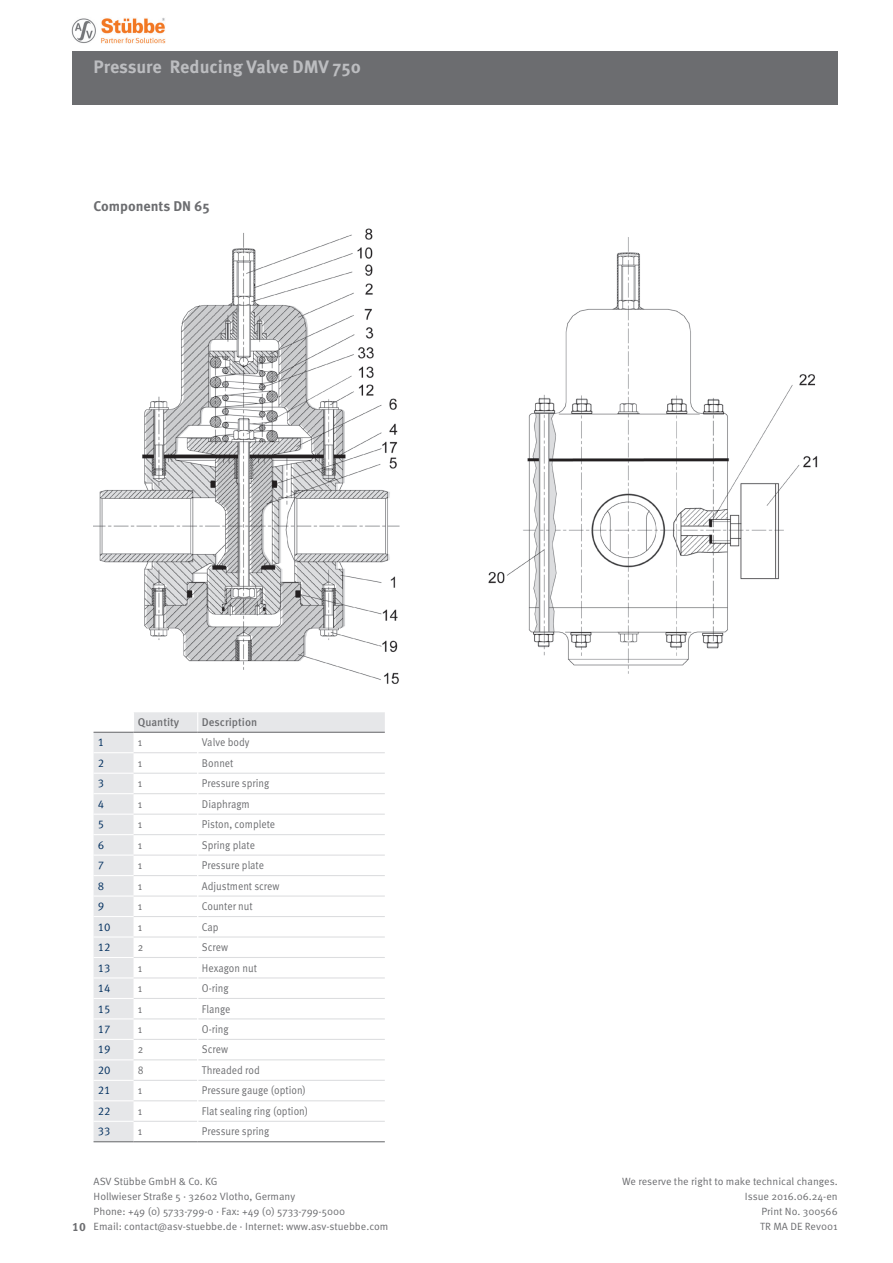
<style>
.page{position:relative;width:893px;height:1263px;background:#fff}
.page>*{position:absolute;margin:0;border:0;box-sizing:border-box;transform-origin:0 0}
.t1{font:700 18px "Meta Pro";letter-spacing:-.01em;color:#bcbdc0}
.t2{font:700 14.1px "Meta Pro";color:#6c6d70}
.t3{font:700 12px "Meta Pro";color:#6c6d70}
.t4{font:11.25px "Meta Pro Norm";color:#6c6d70;scale:.9 1}
.t5{font:11.25px "Meta Pro Norm";color:#002e5e}
.t6{font:500 11.25px "Meta Pro";color:#6c6d70}
.t7{font:10.5px/15px "Meta Pro Norm";color:#6c6d70}
</style>
<div class="page">
<div style="left:72px;top:51px;width:766px;height:53px;background:#6c6d70"></div>
<img style="left:72px;top:18px;width:94px;height:26px">
<svg style="left:94px;top:712px;width:291px;height:429px"></svg>
<svg style="left:133px;top:712px;width:1px;height:20px"></svg>
<hr style="left:134px;top:773px;width:63px;height:1px;background:#dcdddf">
<hr style="left:198px;top:773px;width:187px;height:1px;background:#dcdddf">
<hr style="left:134px;top:793px;width:63px;height:1px;background:#dcdddf">
<hr style="left:198px;top:793px;width:187px;height:1px;background:#dcdddf">
<hr style="left:134px;top:814px;width:63px;height:1px;background:#dcdddf">
<hr style="left:198px;top:814px;width:187px;height:1px;background:#dcdddf">
<hr style="left:134px;top:834px;width:63px;height:1px;background:#dcdddf">
<hr style="left:198px;top:834px;width:187px;height:1px;background:#dcdddf">
<hr style="left:134px;top:854px;width:63px;height:2px;background:#dcdddf">
<hr style="left:198px;top:854px;width:187px;height:2px;background:#dcdddf">
<hr style="left:134px;top:875px;width:63px;height:1px;background:#dcdddf">
<hr style="left:198px;top:875px;width:187px;height:1px;background:#dcdddf">
<hr style="left:134px;top:895px;width:63px;height:1px;background:#dcdddf">
<hr style="left:198px;top:895px;width:187px;height:1px;background:#dcdddf">
<hr style="left:134px;top:916px;width:63px;height:1px;background:#dcdddf">
<hr style="left:198px;top:916px;width:187px;height:1px;background:#dcdddf">
<hr style="left:134px;top:936px;width:63px;height:1px;background:#dcdddf">
<hr style="left:198px;top:936px;width:187px;height:1px;background:#dcdddf">
<hr style="left:134px;top:957px;width:63px;height:1px;background:#dcdddf">
<hr style="left:198px;top:957px;width:187px;height:1px;background:#dcdddf">
<hr style="left:134px;top:977px;width:63px;height:1px;background:#dcdddf">
<hr style="left:198px;top:977px;width:187px;height:1px;background:#dcdddf">
<hr style="left:134px;top:998px;width:63px;height:1px;background:#dcdddf">
<hr style="left:198px;top:998px;width:187px;height:1px;background:#dcdddf">
<hr style="left:198px;top:1039px;width:187px;height:1px;background:#dcdddf">
<hr style="left:198px;top:1059px;width:187px;height:1px;background:#dcdddf">
<hr style="left:134px;top:752px;width:63px;height:1px;background:#dcdddf">
<hr style="left:198px;top:752px;width:187px;height:1px;background:#dcdddf">
<hr style="left:134px;top:1018px;width:63px;height:1px;background:#dcdddf">
<hr style="left:198px;top:1018px;width:187px;height:1px;background:#dcdddf">
<hr style="left:134px;top:1039px;width:63px;height:1px;background:#dcdddf">
<hr style="left:134px;top:1059px;width:63px;height:1px;background:#dcdddf">
<hr style="left:134px;top:1080px;width:63px;height:1px;background:#dcdddf">
<hr style="left:198px;top:1080px;width:187px;height:1px;background:#dcdddf">
<hr style="left:134px;top:1100px;width:63px;height:1px;background:#dcdddf">
<hr style="left:198px;top:1100px;width:187px;height:1px;background:#dcdddf">
<hr style="left:134px;top:1121px;width:63px;height:1px;background:#dcdddf">
<hr style="left:198px;top:1121px;width:187px;height:1px;background:#dcdddf">
<svg style="left:197px;top:712px;width:1px;height:429px"></svg>
<hr style="left:94px;top:752px;width:40px;height:1px;background:#fff">
<hr style="left:94px;top:773px;width:40px;height:1px;background:#fff">
<hr style="left:94px;top:793px;width:40px;height:1px;background:#fff">
<hr style="left:94px;top:814px;width:40px;height:1px;background:#fff">
<hr style="left:94px;top:834px;width:40px;height:1px;background:#fff">
<hr style="left:94px;top:854px;width:40px;height:2px;background:#fff">
<hr style="left:94px;top:875px;width:40px;height:1px;background:#fff">
<hr style="left:94px;top:895px;width:40px;height:1px;background:#fff">
<hr style="left:94px;top:916px;width:40px;height:1px;background:#fff">
<hr style="left:94px;top:936px;width:40px;height:1px;background:#fff">
<hr style="left:94px;top:957px;width:40px;height:1px;background:#fff">
<hr style="left:94px;top:977px;width:40px;height:1px;background:#fff">
<hr style="left:94px;top:998px;width:40px;height:1px;background:#fff">
<hr style="left:94px;top:1018px;width:40px;height:1px;background:#fff">
<hr style="left:94px;top:1039px;width:40px;height:1px;background:#fff">
<hr style="left:94px;top:1059px;width:40px;height:1px;background:#fff">
<hr style="left:94px;top:1080px;width:40px;height:1px;background:#fff">
<hr style="left:94px;top:1100px;width:40px;height:1px;background:#fff">
<hr style="left:94px;top:1121px;width:40px;height:1px;background:#fff">
<hr style="left:94px;top:732px;width:40px;height:1px;background:#6c6d70">
<hr style="left:134px;top:732px;width:64px;height:1px;background:#6c6d70">
<hr style="left:198px;top:732px;width:187px;height:1px;background:#6c6d70">
<hr style="left:94px;top:1141px;width:40px;height:1px;background:#6c6d70">
<hr style="left:198px;top:1141px;width:187px;height:1px;background:#6c6d70">
<hr style="left:134px;top:1141px;width:64px;height:1px;background:#6c6d70">
<img style="left:94px;top:228px;width:724px;height:456px">
<h1 class="t1" style="left:94px;top:53px;width:269px">Pressure Reducing Valve DMV 750</h1>
<h2 class="t2" style="left:94px;top:195px;width:118px">Components DN 65</h2>
<p class="t6" style="left:138px;top:713px;width:43px">Quantity</p>
<p class="t6" style="left:202px;top:713px;width:57px">Description</p>
<p class="t5" style="left:98px;top:734px;width:8px">1</p>
<p class="t4" style="left:138px;top:734px;width:6px">1</p>
<p class="t4" style="left:202px;top:734px;width:54px">Valve body</p>
<p class="t5" style="left:98px;top:754px;width:8px">2</p>
<p class="t4" style="left:138px;top:754px;width:6px">1</p>
<p class="t4" style="left:202px;top:754px;width:36px">Bonnet</p>
<p class="t5" style="left:98px;top:775px;width:8px">3</p>
<p class="t4" style="left:138px;top:775px;width:6px">1</p>
<p class="t4" style="left:202px;top:775px;width:76px">Pressure spring</p>
<p class="t5" style="left:98px;top:795px;width:8px">4</p>
<p class="t4" style="left:138px;top:795px;width:6px">1</p>
<p class="t4" style="left:202px;top:795px;width:55px">Diaphragm</p>
<p class="t5" style="left:98px;top:816px;width:8px">5</p>
<p class="t4" style="left:138px;top:816px;width:6px">1</p>
<p class="t4" style="left:202px;top:816px;width:83px">Piston, complete</p>
<p class="t5" style="left:98px;top:836px;width:8px">6</p>
<p class="t4" style="left:138px;top:836px;width:6px">1</p>
<p class="t4" style="left:202px;top:836px;width:60px">Spring plate</p>
<p class="t5" style="left:98px;top:857px;width:8px">7</p>
<p class="t4" style="left:138px;top:857px;width:6px">1</p>
<p class="t4" style="left:202px;top:857px;width:71px">Pressure plate</p>
<p class="t5" style="left:98px;top:877px;width:8px">8</p>
<p class="t4" style="left:138px;top:877px;width:6px">1</p>
<p class="t4" style="left:202px;top:877px;width:88px">Adjustment screw</p>
<p class="t5" style="left:98px;top:898px;width:8px">9</p>
<p class="t4" style="left:138px;top:898px;width:6px">1</p>
<p class="t4" style="left:202px;top:898px;width:58px">Counter nut</p>
<p class="t5" style="left:98px;top:918px;width:14px">10</p>
<p class="t4" style="left:138px;top:918px;width:6px">1</p>
<p class="t4" style="left:202px;top:918px;width:20px">Cap</p>
<p class="t5" style="left:98px;top:939px;width:14px">12</p>
<p class="t4" style="left:138px;top:939px;width:8px">2</p>
<p class="t4" style="left:202px;top:939px;width:30px">Screw</p>
<p class="t5" style="left:98px;top:959px;width:14px">13</p>
<p class="t4" style="left:138px;top:959px;width:6px">1</p>
<p class="t4" style="left:202px;top:959px;width:63px">Hexagon nut</p>
<p class="t5" style="left:98px;top:980px;width:14px">14</p>
<p class="t4" style="left:138px;top:980px;width:6px">1</p>
<p class="t4" style="left:202px;top:980px;width:31px">O-ring</p>
<p class="t5" style="left:98px;top:1000px;width:14px">15</p>
<p class="t4" style="left:138px;top:1000px;width:6px">1</p>
<p class="t4" style="left:202px;top:1000px;width:33px">Flange</p>
<p class="t5" style="left:98px;top:1020px;width:14px">17</p>
<p class="t4" style="left:138px;top:1020px;width:6px">1</p>
<p class="t4" style="left:202px;top:1020px;width:31px">O-ring</p>
<p class="t5" style="left:98px;top:1041px;width:14px">19</p>
<p class="t4" style="left:138px;top:1041px;width:8px">2</p>
<p class="t4" style="left:202px;top:1041px;width:30px">Screw</p>
<p class="t5" style="left:98px;top:1061px;width:14px">20</p>
<p class="t4" style="left:138px;top:1061px;width:8px">8</p>
<p class="t4" style="left:202px;top:1061px;width:66px">Threaded rod</p>
<p class="t5" style="left:98px;top:1082px;width:14px">21</p>
<p class="t4" style="left:138px;top:1082px;width:6px">1</p>
<p class="t4" style="left:202px;top:1082px;width:117px">Pressure gauge (option)</p>
<p class="t5" style="left:98px;top:1102px;width:14px">22</p>
<p class="t4" style="left:138px;top:1102px;width:6px">1</p>
<p class="t4" style="left:202px;top:1102px;width:120px">Flat sealing ring (option)</p>
<p class="t5" style="left:98px;top:1123px;width:14px">33</p>
<p class="t4" style="left:138px;top:1123px;width:6px">1</p>
<p class="t4" style="left:202px;top:1123px;width:76px">Pressure spring</p>
<p class="t3" style="left:72px;top:1217px;width:15px">10</p>
<p class="t7" style="left:94px;top:1173px;width:296px">ASV Stübbe GmbH &amp; Co. KG<br>Hollwieser Straße 5 · 32602 Vlotho, Germany<br>Phone: +49 (0) 5733-799-0 · Fax: +49 (0) 5733-799-5000<br>Email: contact@asv-stuebbe.de · Internet: www.asv-stuebbe.com</p>
<p class="t7" style="left:622px;top:1173px;width:217px;text-align:right">We reserve the right to make technical changes.<br>Issue 2016.06.24-en<br>Print No. 300566<br>TR MA DE Rev001</p>
</div>
